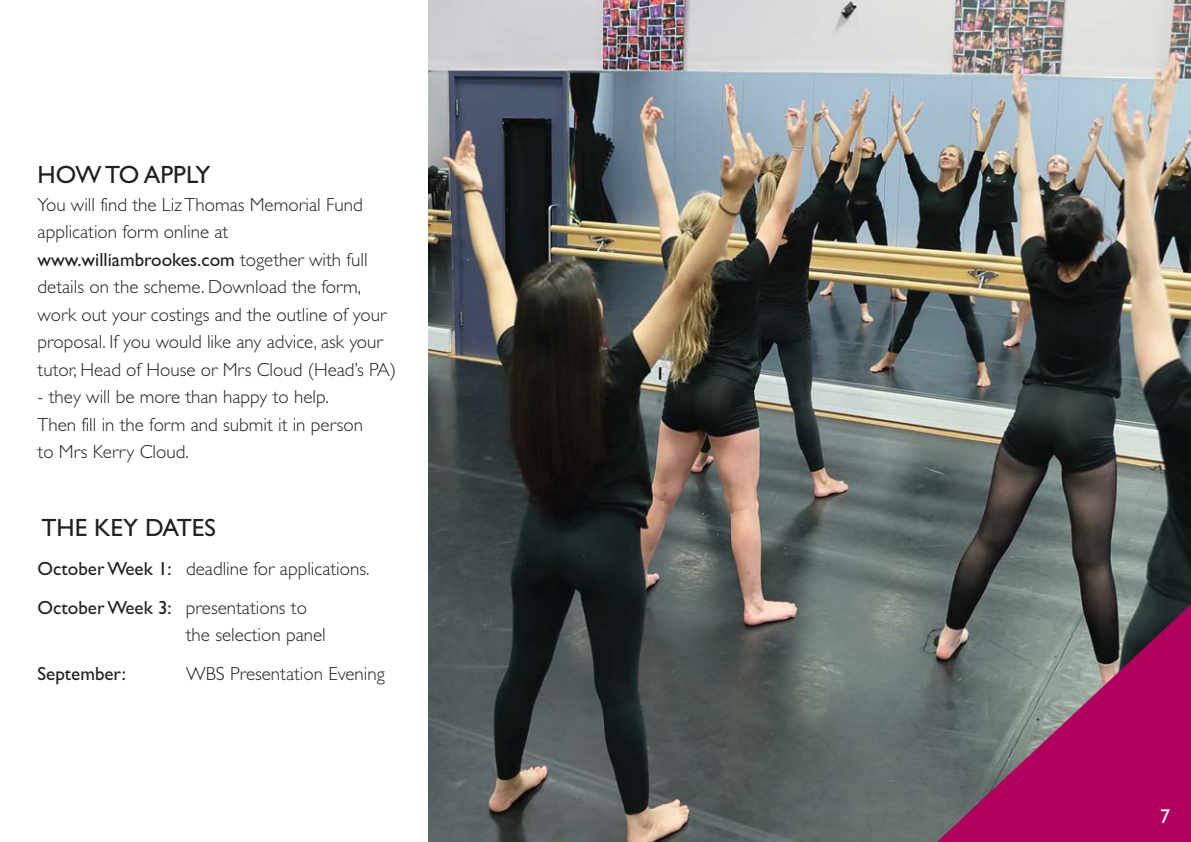
<style>
.page{position:relative;width:1191px;height:842px;background:#fff}
.page>*{position:absolute;margin:0;border:0;box-sizing:border-box;transform-origin:0 0}
.t1{font:25px "Gill Sans";color:#231f20}
.t2{font:20px "Gill Sans";color:#fff}
.t3{font:300 19px/27.6px "Gill Sans";color:#231f20}
.t4{font:19px "Gill Sans";color:#231f20}
.s1{font-weight:400}
</style>
<div class="page">
<img style="left:428px;top:0;width:763px;height:842px">
<svg style="left:922px;top:588px;width:269px;height:254px;background:#884067"></svg>
<h1 class="t1" style="left:38px;top:160px;width:174px">HOW TO APPLY</h1>
<p class="t3" style="left:38px;top:193px;width:360px">You will find the Liz Thomas Memorial Fund application form online at <span class="s1">www.williambrookes.com</span> together with full details on the scheme. Download the form, work out your costings and the outline of your proposal. If you would like any advice, ask your tutor, Head of House or Mrs Cloud (Head’s PA)</p>
<p class="t3" style="left:38px;top:385px;width:327px">- they will be more than happy to help.<br>Then fill in the form and submit it in person to Mrs Kerry Cloud.</p>
<h1 class="t1" style="left:41px;top:513px;width:176px">THE KEY DATES</h1>
<p class="t3" style="left:38px;top:551px;width:333px;line-height:38.8px"><span class="s1">October Week 1:</span> deadline for applications.<br><span class="s1">October Week 3:</span> presentations to</p>
<p class="t3" style="left:186px;top:623px;width:141px">the selection panel</p>
<p class="t4" style="left:38px;top:667px;width:90px">September:</p>
<p class="t3" style="left:186px;top:662px;width:200px">WBS Presentation Evening</p>
<p class="t2" style="left:1160px;top:809px;width:11px">7</p>
</div>
